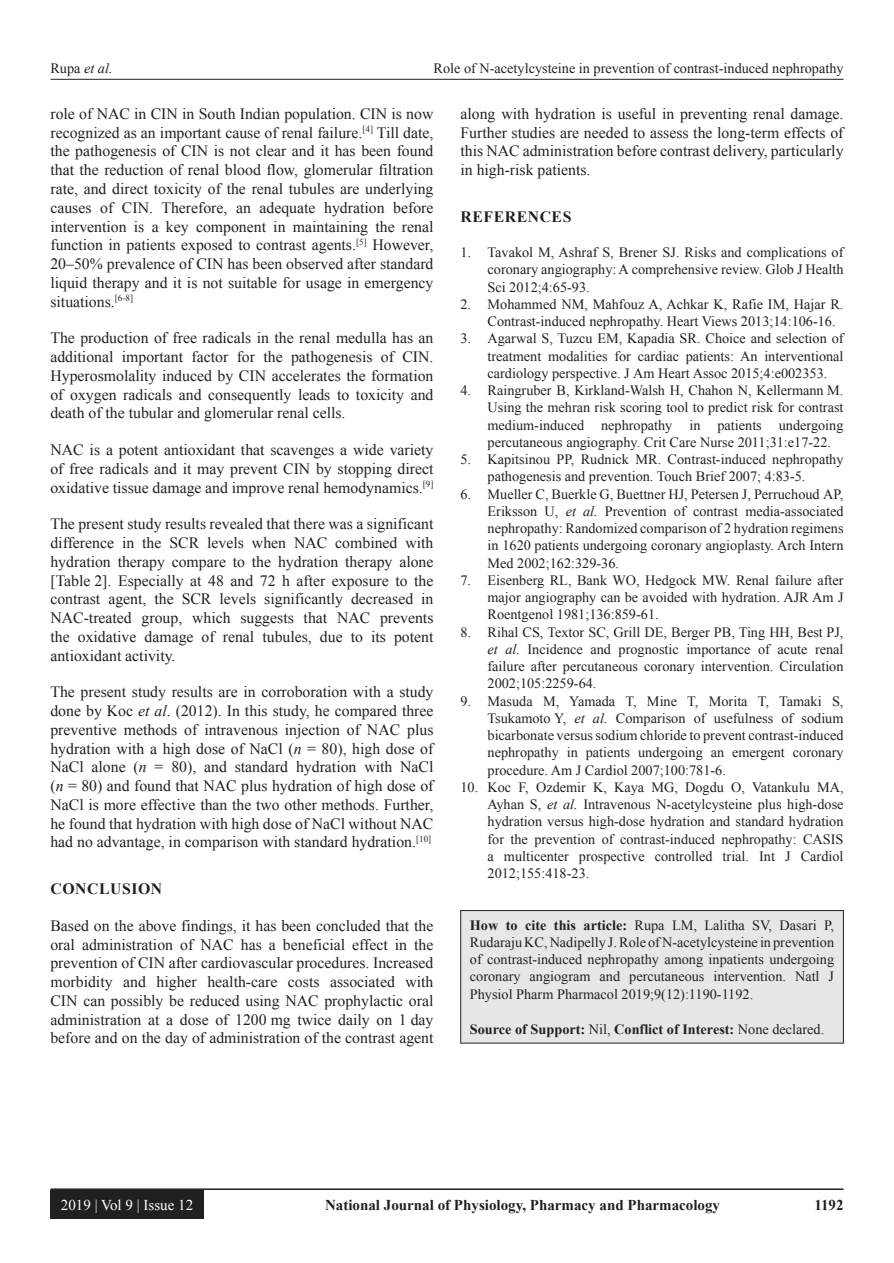
<style>
.page{position:relative;width:894px;height:1263px;background:#fff}
.page>*{position:absolute;margin:0;border:0;box-sizing:border-box;transform-origin:0 0}
.TX{font:15.75px/18.8px "Times New Roman";color:#231f20;text-align:justify}
.t1{font:700 15.75px "Times New Roman";letter-spacing:.035em;color:#231f20}
.RF{font:700 15px "Times New Roman";color:#231f20}
.RF_VOL{font:15px "Times New Roman";color:#fff}
.REF{font:14.25px/17.2px "Times New Roman";color:#231f20;text-align:justify}
.HTC{font:14.25px/17.2px "Times New Roman";color:#231f20;text-align:justify}
.HTC-2{font:700 14.25px "Times New Roman";color:#231f20}
.t2{font:italic 14.25px "Times New Roman";color:#231f20}
.s1{font-style:normal}
.s2{font-style:italic}
.s3{font-weight:700}
.s4{font-weight:400}
</style>
<div class="page">
<hr style="left:50px;top:79px;width:793px;height:1px;background:#231f20">
<hr style="left:50px;top:1188px;width:793px;height:1px;background:#231f20">
<div style="left:50px;top:1190px;width:153px;height:28px;background:#231f20"></div>
<div style="left:460px;top:910px;width:383px;height:133px;background:#e6e7e9"></div>
<div style="left:460px;top:910px;width:383px;height:133px;border:1px solid #231f20"></div>
<p class="t2" style="left:50px;top:58px;width:64px"><span class="s1">Rupa</span> et al.</p>
<p class="REF" style="left:433px;top:59px;width:411px">Role of N-acetylcysteine in prevention of contrast-induced nephropathy</p>
<p class="TX" style="left:50px;top:104px;width:384px">role of NAC in CIN in South Indian population. CIN is now recognized as an important cause of renal failure.<sup>[4]</sup> Till date, the pathogenesis of CIN is not clear and it has been found that the reduction of renal blood flow, glomerular filtration rate, and direct toxicity of the renal tubules are underlying causes of CIN. Therefore, an adequate hydration before intervention is a key component in maintaining the renal function in patients exposed to contrast agents.<sup>[5]</sup> However, 20–50% prevalence of CIN has been observed after standard liquid therapy and it is not suitable for usage in emergency situations.<sup>[6-8]</sup></p>
<p class="TX" style="left:50px;top:328px;width:384px">The production of free radicals in the renal medulla has an additional important factor for the pathogenesis of CIN.<br>Hyperosmolality induced by CIN accelerates the formation of oxygen radicals and consequently leads to toxicity and death of the tubular and glomerular renal cells.</p>
<p class="TX" style="left:50px;top:440px;width:384px">NAC is a potent antioxidant that scavenges a wide variety of free radicals and it may prevent CIN by stopping direct oxidative tissue damage and improve renal hemodynamics.<sup>[9]</sup></p>
<p class="TX" style="left:50px;top:514px;width:384px">The present study results revealed that there was a significant difference in the SCR levels when NAC combined with hydration therapy compare to the hydration therapy alone [Table 2]. Especially at 48 and 72 h after exposure to the contrast agent, the SCR levels significantly decreased in NAC-treated group, which suggests that NAC prevents the oxidative damage of renal tubules, due to its potent antioxidant activity.</p>
<p class="TX" style="left:50px;top:682px;width:384px">The present study results are in corroboration with a study done by Koc <span class="s2">et al</span>. (2012). In this study, he compared three preventive methods of intravenous injection of NAC plus hydration with a high dose of NaCl (<span class="s2">n</span> = 80), high dose of NaCl alone (<span class="s2">n</span> = 80), and standard hydration with NaCl (<span class="s2">n</span> = 80) and found that NAC plus hydration of high dose of NaCl is more effective than the two other methods. Further, he found that hydration with high dose of NaCl without NAC had no advantage, in comparison with standard hydration.<sup>[10]</sup></p>
<h1 class="t1" style="left:50px;top:877px;width:113px">CONCLUSION</h1>
<p class="TX" style="left:50px;top:915px;width:384px">Based on the above findings, it has been concluded that the oral administration of NAC has a beneficial effect in the prevention of CIN after cardiovascular procedures. Increased morbidity and higher health-care costs associated with CIN can possibly be reduced using NAC prophylactic oral administration at a dose of 1200 mg twice daily on 1 day before and on the day of administration of the contrast agent</p>
<p class="TX" style="left:460px;top:104px;width:384px">along with hydration is useful in preventing renal damage.<br>Further studies are needed to assess the long-term effects of this NAC administration before contrast delivery, particularly in high-risk patients.</p>
<h1 class="t1" style="left:460px;top:205px;width:112px">REFERENCES</h1>
<p class="REF" style="left:487px;top:243px;width:357px;text-indent:-27px">1. Tavakol M, Ashraf S, Brener SJ. Risks and complications of coronary angiography: A comprehensive review. Glob J Health Sci 2012;4:65-93.</p>
<p class="REF" style="left:487px;top:295px;width:357px;text-indent:-27px">2. Mohammed NM, Mahfouz A, Achkar K, Rafie IM, Hajar R.<br>Contrast-induced nephropathy. Heart Views 2013;14:106-16.</p>
<p class="REF" style="left:487px;top:329px;width:357px;text-indent:-27px">3. Agarwal S, Tuzcu EM, Kapadia SR. Choice and selection of treatment modalities for cardiac patients: An interventional cardiology perspective. J Am Heart Assoc 2015;4:e002353.</p>
<p class="REF" style="left:487px;top:381px;width:357px;text-indent:-27px">4. Raingruber B, Kirkland-Walsh H, Chahon N, Kellermann M.<br>Using the mehran risk scoring tool to predict risk for contrast medium-induced nephropathy in patients undergoing percutaneous angiography. Crit Care Nurse 2011;31:e17-22.</p>
<p class="REF" style="left:487px;top:450px;width:357px;text-indent:-27px">5. Kapitsinou PP, Rudnick MR. Contrast-induced nephropathy pathogenesis and prevention. Touch Brief 2007; 4:83-5.</p>
<p class="REF" style="left:487px;top:485px;width:357px;text-indent:-27px">6. Mueller C, Buerkle G, Buettner HJ, Petersen J, Perruchoud AP, Eriksson U, <span class="s2">et al.</span> Prevention of contrast media-associated nephropathy: Randomized comparison of 2 hydration regimens in 1620 patients undergoing coronary angioplasty. Arch Intern Med 2002;162:329-36.</p>
<p class="REF" style="left:487px;top:571px;width:357px;text-indent:-27px">7. Eisenberg RL, Bank WO, Hedgock MW. Renal failure after major angiography can be avoided with hydration. AJR Am J Roentgenol 1981;136:859-61.</p>
<p class="REF" style="left:487px;top:623px;width:357px;text-indent:-27px">8. Rihal CS, Textor SC, Grill DE, Berger PB, Ting HH, Best PJ, <span class="s2">et al.</span> Incidence and prognostic importance of acute renal failure after percutaneous coronary intervention. Circulation 2002;105:2259-64.</p>
<p class="REF" style="left:487px;top:692px;width:357px;text-indent:-27px">9. Masuda M, Yamada T, Mine T, Morita T, Tamaki S, Tsukamoto Y, <span class="s2">et al.</span> Comparison of usefulness of sodium bicarbonate versus sodium chloride to prevent contrast-induced nephropathy in patients undergoing an emergent coronary procedure. Am J Cardiol 2007;100:781-6.</p>
<p class="REF" style="left:487px;top:778px;width:357px;text-indent:-27px">10. Koc F, Ozdemir K, Kaya MG, Dogdu O, Vatankulu MA, Ayhan S, <span class="s2">et al.</span> Intravenous N-acetylcysteine plus high-dose hydration versus high-dose hydration and standard hydration for the prevention of contrast-induced nephropathy: CASIS a multicenter prospective controlled trial. Int J Cardiol 2012;155:418-23.</p>
<p class="HTC" style="left:469px;top:915px;width:365px"><span class="s3">How to cite this article:</span> Rupa LM, Lalitha SV, Dasari P, Rudaraju KC, Nadipelly J. Role of N-acetylcysteine in prevention of contrast-induced nephropathy among inpatients undergoing coronary angiogram and percutaneous intervention. Natl J Physiol Pharm Pharmacol 2019;9(12):1190-1192.</p>
<p class="HTC-2" style="left:469px;top:1018px;width:356px">Source of Support: <span class="s4">Nil,</span> Conflict of Interest: <span class="s4">None declared.</span></p>
<p class="RF_VOL" style="left:61px;top:1193px;width:134px">2019 | Vol 9 | Issue 12</p>
<p class="RF" style="left:325px;top:1194px;width:396px">National Journal of Physiology, Pharmacy and Pharmacology</p>
<p class="RF" style="left:814px;top:1194px;width:31px">1192</p>
</div>
